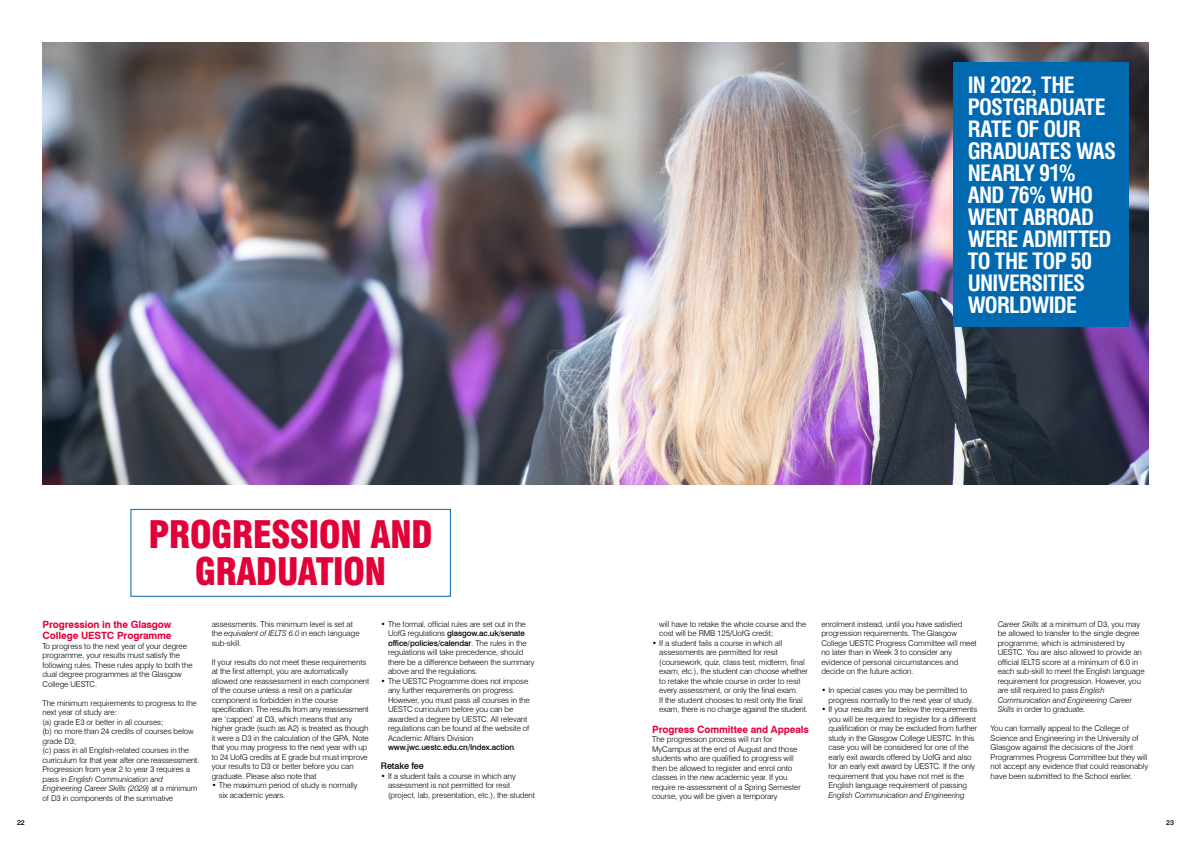
<style>
.page{position:relative;width:1191px;height:842px;background:#fff}
.page>*{position:absolute;margin:0;border:0;box-sizing:border-box;transform-origin:0 0}
.t1{font:900 condensed 37px/37px "Swiss 721 BT";letter-spacing:-.02em;color:#e20039;text-align:center}
.t2{font:700 condensed 22px/22px "Swiss 721 BT";letter-spacing:-.03em;color:#fff}
.t3{font:700 10px/11px "Swiss 721 BT";letter-spacing:-.01em;color:#e20039}
.t4{font:500 9px "Swiss 721 BT";letter-spacing:-.01em;color:#000}
.t5{font:300 8px/9.5px "Swiss 721 BT";letter-spacing:-.01em;color:#000}
.t6{font:italic 300 8px "Swiss 721 BT";letter-spacing:-.01em;color:#000}
.t7{font:500 7px "Swiss 721 BT";color:#000}
.s1{font-style:italic}
.s2{font-weight:500}
</style>
<div class="page">
<img style="left:43px;top:43px;width:1105px;height:442px">
<div style="left:130px;top:509px;width:321px;height:88px;border:1px solid #0069b0"></div>
<div style="left:953px;top:62px;width:176px;height:265px;background:#0069b0"></div>
<h1 class="t1" style="left:148px;top:516px;width:286px">PROGRESSION AND<br>GRADUATION</h1>
<p class="t5" style="left:212px;top:619px;width:149px">assessments. This minimum level is set at the <span class="s1">equivalent of IELTS 6.0</span> in each language sub-skill.</p>
<p class="t5" style="left:212px;top:657px;width:159px">If your results do not meet these requirements at the first attempt, you are automatically allowed one reassessment in each component of the course unless a resit on a particular component is forbidden in the course specification. The results from any reassessment are ‘capped’ at D3, which means that any higher grade (such as A2) is treated as though it were a D3 in the calculation of the GPA. Note that you may progress to the next year with up to 24 UofG credits at E grade but must improve your results to D3 or better before you can graduate. Please also note that</p>
<p class="t5" style="left:219px;top:781px;width:140px;text-indent:-7px">• The maximum period of study is normally six academic years.</p>
<p class="t5" style="left:388px;top:619px;width:148px;text-indent:-7px">• The formal, official rules are set out in the UofG regulations <span class="s2">glasgow.ac.uk/senate office/policies/calendar</span>. The rules in the regulations will take precedence, should there be a difference between the summary above and the regulations.</p>
<p class="t5" style="left:388px;top:676px;width:143px;text-indent:-7px">• The UESTC Programme does not impose any further requirements on progress.<br>However, you must pass all courses in the UESTC curriculum before you can be awarded a degree by UESTC. All relevant regulations can be found at the website of Academic Affairs Division <span class="s2">www.jwc.uestc.edu.cn/Index.action</span>.</p>
<p class="t4" style="left:381px;top:761px;width:44px">Retake fee</p>
<p class="t5" style="left:388px;top:771px;width:148px;text-indent:-7px">• If a student fails a course in which any assessment is not permitted for resit (project, lab, presentation, etc.), the student</p>
<p class="t3" style="left:43px;top:619px;width:131px">Progression in the Glasgow<br>College UESTC Programme</p>
<p class="t5" style="left:43px;top:641px;width:151px">To progress to the next year of your degree programme, your results must satisfy the following rules. These rules apply to both the dual degree programmes at the Glasgow College UESTC.</p>
<p class="t5" style="left:43px;top:698px;width:158px">The minimum requirements to progress to the next year of study are:<br>(a) grade E3 or better in all courses;<br>(b) no more than 24 credits of courses below grade D3;<br>(c) pass in all English-related courses in the curriculum for that year after one reassessment.<br>Progression from year 2 to year 3 requires a pass in <span class="s1">English Communication and Engineering Career Skills (2029)</span> at a minimum of D3 in components of the summative</p>
<h2 class="t2" style="left:967px;top:74px;width:150px">IN 2022, THE<br>POSTGRADUATE<br>RATE OF OUR<br>GRADUATES WAS<br>NEARLY 91%<br>AND 76% WHO<br>WENT ABROAD<br>WERE ADMITTED<br>TO THE TOP 50<br>UNIVERSITIES<br>WORLDWIDE</h2>
<p class="t5" style="left:659px;top:619px;width:148px">will have to retake the whole course and the cost will be RMB 125/UofG credit;</p>
<p class="t5" style="left:659px;top:638px;width:150px;text-indent:-7px">• If a student fails a course in which all assessments are permitted for resit (coursework, quiz, class test, midterm, final exam, etc.), the student can choose whether to retake the whole course in order to resit every assessment, or only the final exam.<br>If the student chooses to resit only the final exam, there is no charge against the student.</p>
<p class="t3" style="left:652px;top:724px;width:158px">Progress Committee and Appeals</p>
<p class="t5" style="left:652px;top:735px;width:150px">The progression process will run for MyCampus at the end of August and those students who are qualified to progress will then be allowed to register and enrol onto classes in the new academic year. If you require re-assessment of a Spring Semester course, you will be given a temporary</p>
<p class="t5" style="left:821px;top:619px;width:157px">enrolment instead, until you have satisfied progression requirements. The Glasgow College UESTC Progress Committee will meet no later than in Week 3 to consider any evidence of personal circumstances and decide on the future action.</p>
<p class="t5" style="left:828px;top:686px;width:146px;text-indent:-7px">• In special cases you may be permitted to progress normally to the next year of study.</p>
<p class="t5" style="left:828px;top:705px;width:150px;text-indent:-7px">• If your results are far below the requirements you will be required to register for a different qualification or may be excluded from further study in the Glasgow College UESTC. In this case you will be considered for one of the early exit awards offered by UofG and also for an early exit award by UESTC. If the only requirement that you have not met is the English language requirement of passing</p>
<p class="t6" style="left:828px;top:790px;width:138px">English Communication and Engineering</p>
<p class="t5" style="left:997px;top:619px;width:149px"><span class="s1">Career Skills</span> at a minimum of D3, you may be allowed to transfer to the single degree programme, which is administered by UESTC. You are also allowed to provide an official IELTS score at a minimum of 6.0 in each sub-skill to meet the English language requirement for progression. However, you are still required to pass <span class="s1">English Communication and Engineering Career Skills</span> in order to graduate.</p>
<p class="t5" style="left:990px;top:724px;width:159px">You can formally appeal to the College of Science and Engineering in the University of Glasgow against the decisions of the Joint Programmes Progress Committee but they will not accept any evidence that could reasonably have been submitted to the School earlier.</p>
<p class="t7" style="left:17px;top:818px;width:9px">22</p>
<p class="t7" style="left:1166px;top:818px;width:9px">23</p>
</div>
